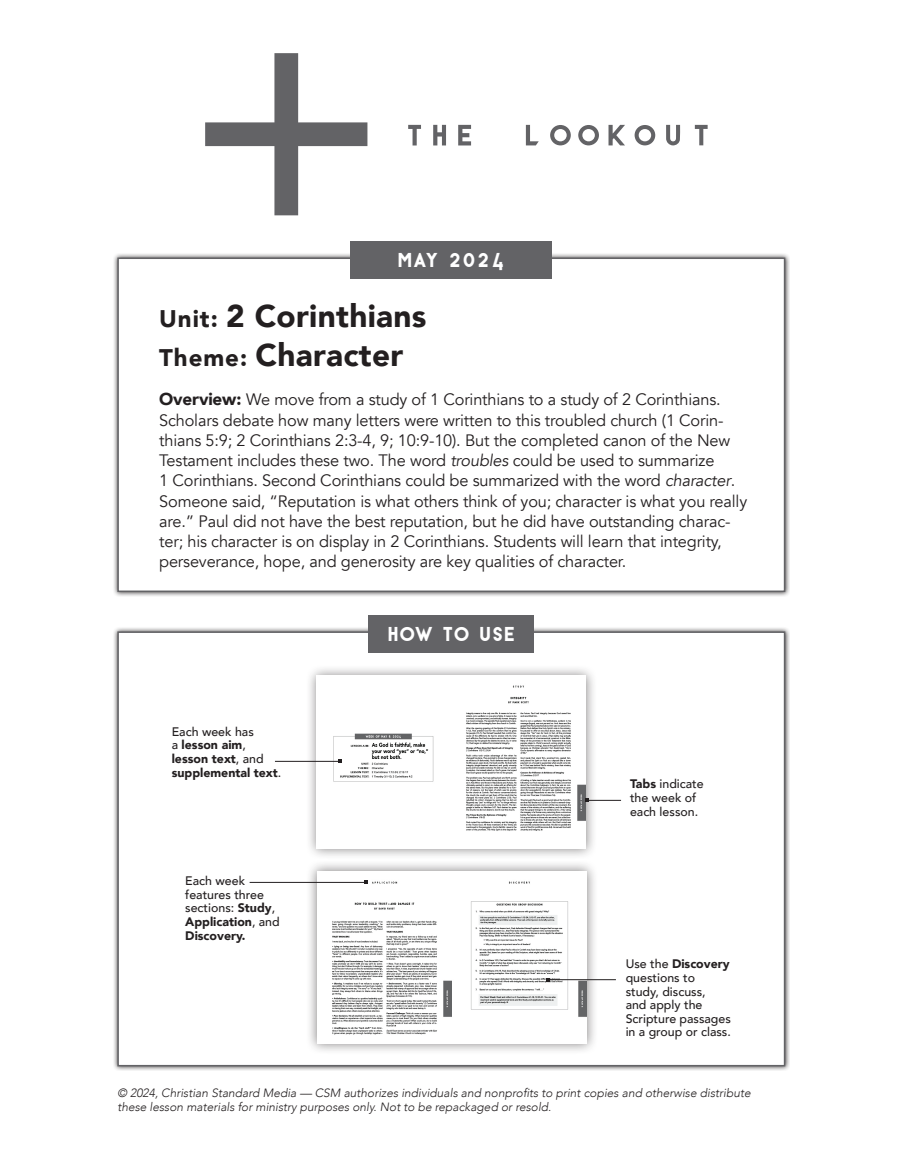
<style>
.page{position:relative;width:905px;height:1161px;background:#fff}
.page>*{position:absolute;margin:0;border:0;box-sizing:border-box;transform-origin:0 0}
.t1{font:900 31.5px/39px "Avenir";letter-spacing:.01em;color:#231f20}
.t2{font:18px "Antraste";letter-spacing:-.01em;color:#fff}
.t3{font:16.5px/20.2px "Avenir";letter-spacing:-.01em;color:#231f20}
.t4{font:500 12.3px/13.6px "Avenir";color:#231f20}
.t5{font:900 12.3px/13.6px "Avenir";color:#231f20}
.t6{font:italic 300 12px/13.5px "Avenir";color:#231f20}
.s1{font-size:24px}
.s2{font-weight:900;font-size:17.25px}
.s3{font-style:italic}
.s4{font-weight:500}
.s5{font-weight:900}
</style>
<div class="page">
<div style="left:112px;top:626px;width:678px;height:445px;background:#231f20;opacity:.88"></div>
<div style="left:117px;top:631px;width:668px;height:435px;background:#fff;border:2px solid #636366"></div>
<div style="left:112px;top:253px;width:678px;height:344px;background:#231f20;opacity:.88"></div>
<div style="left:117px;top:258px;width:668px;height:334px;background:#fff;border:2px solid #636366"></div>
<svg style="left:205px;top:53px;width:162px;height:162px"></svg>
<svg style="left:608px;top:125px;width:17px;height:20px"></svg>
<svg style="left:526px;top:125px;width:12px;height:20px"></svg>
<svg style="left:433px;top:125px;width:13px;height:20px"></svg>
<svg style="left:458px;top:125px;width:13px;height:20px"></svg>
<svg style="left:408px;top:125px;width:13px;height:20px"></svg>
<svg style="left:666px;top:125px;width:14px;height:21px"></svg>
<svg style="left:694px;top:125px;width:13px;height:20px"></svg>
<svg style="left:578px;top:125px;width:21px;height:20px"></svg>
<svg style="left:634px;top:125px;width:21px;height:20px"></svg>
<svg style="left:550px;top:125px;width:20px;height:20px"></svg>
<div style="left:368px;top:615px;width:166px;height:38px;background:#636366"></div>
<div style="left:350px;top:241px;width:202px;height:38px;background:#636366"></div>
<div style="left:306px;top:860px;width:292px;height:195px;background:#231f20;opacity:.55"></div>
<img style="left:317px;top:871px;width:269px;height:173px">
<hr style="left:548px;top:979px;width:68px;height:1px;background:#231f20">
<hr style="left:249px;top:882px;width:117px;height:1px;background:#231f20">
<div style="left:305px;top:665px;width:292px;height:194px;background:#231f20;opacity:.55"></div>
<img style="left:316px;top:676px;width:270px;height:172px">
<hr style="left:587px;top:800px;width:34px;height:1px;background:#231f20">
<hr style="left:275px;top:761px;width:65px;height:1px;background:#231f20">
<p class="t2" style="left:397px;top:248px;width:109px">MAY 2024</p>
<h1 class="t1" style="left:159px;top:296px;width:269px"><span class="s1">Unit:</span> 2 Corinthians<br><span class="s1">Theme:</span> Character</h1>
<p class="t3" style="left:159px;top:390px;width:589px"><span class="s2">Overview:</span> We move from a study of 1 Corinthians to a study of 2 Corinthians.<br>Scholars debate how many letters were written to this troubled church (1 Corin&shy;thians 5:9; 2 Corinthians 2:3-4, 9; 10:9-10). But the completed canon of the New Testament includes these two. The word <span class="s3">troubles</span> could be used to summarize<br>1 Corinthians. Second Corinthians could be summarized with the word <span class="s3">character</span>.<br>Someone said, “Reputation is what others think of you; character is what you really are.” Paul did not have the best reputation, but he did have outstanding charac&shy;ter; his character is on display in 2 Corinthians. Students will learn that integrity, perseverance, hope, and generosity are key qualities of character.</p>
<p class="t5" style="left:172px;top:724px;width:111px"><span class="s4">Each week has<br>a</span> lesson aim<span class="s4">, </span>lesson text<span class="s4">, and </span>supplemental text<span class="s4">.</span></p>
<p class="t4" style="left:185px;top:873px;width:96px">Each week features three sections: <span class="s5">Study</span>,<br><span class="s5">Application</span>, and<br><span class="s5">Discovery.</span></p>
<p class="t2" style="left:387px;top:622px;width:130px">HOW TO USE</p>
<p class="t4" style="left:630px;top:777px;width:75px"><span class="s5">Tabs</span> indicate the week of each lesson.</p>
<p class="t4" style="left:625px;top:957px;width:107px">Use the <span class="s5">Discovery </span>questions to study, discuss,<br>and apply the<br>Scripture passages in a group or class.</p>
<p class="t6" style="left:117px;top:1086px;width:635px">© 2024, Christian Standard Media — CSM authorizes individuals and nonprofits to print copies and otherwise distribute these lesson materials for ministry purposes only. Not to be repackaged or resold.</p>
</div>
